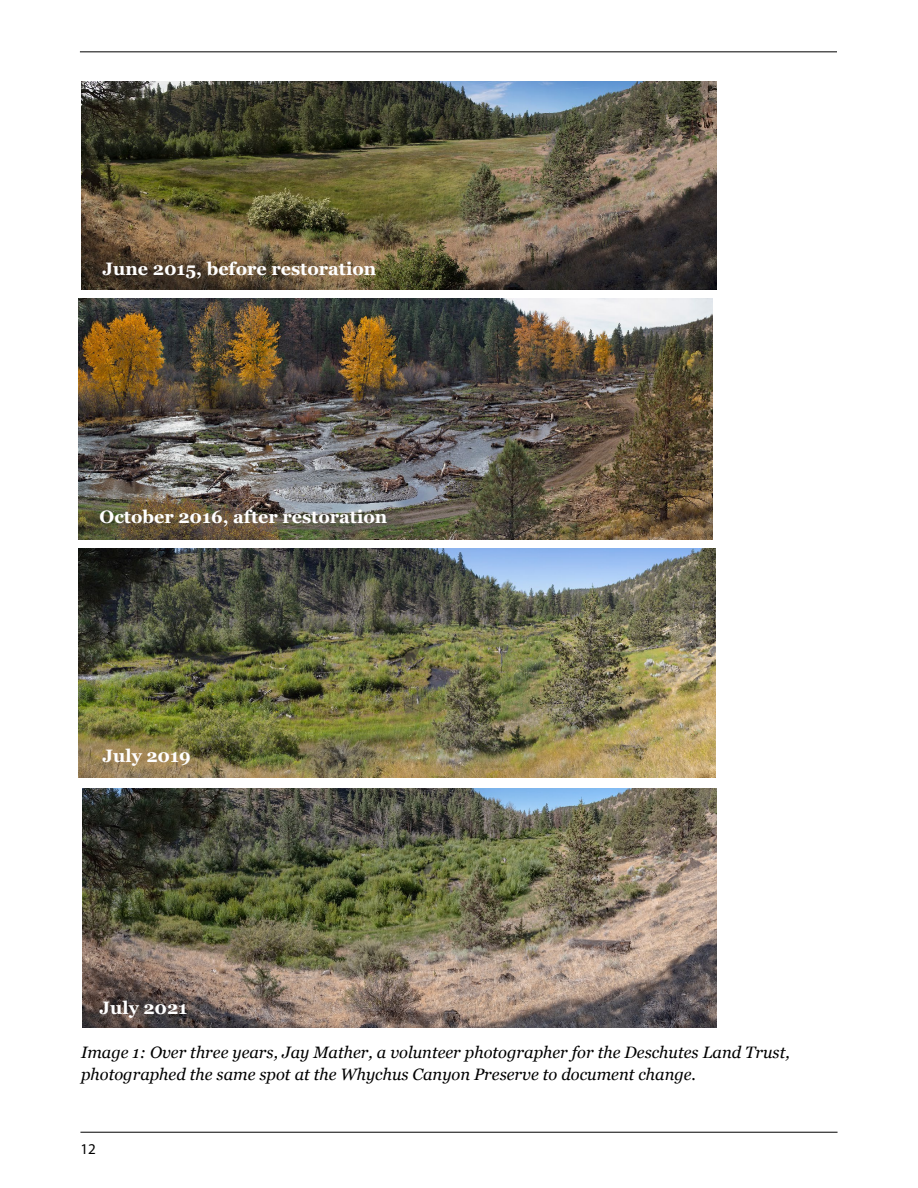
<style>
.page{position:relative;width:918px;height:1188px;background:#fff}
.page>*{position:absolute;margin:0;border:0;box-sizing:border-box;transform-origin:0 0}
.t1{font:700 18px "Georgia";color:#fff}
.t2{font:italic 16.5px/22.5px "Georgia";color:#000}
.t3{font:15px "Myriad Pro";color:#000}
</style>
<div class="page">
<hr style="left:80px;top:51px;width:757px;height:1px;background:#000">
<hr style="left:80px;top:1132px;width:758px;height:1px;background:#000">
<img style="left:82px;top:81px;width:634px;height:209px">
<img style="left:79px;top:298px;width:634px;height:242px">
<img style="left:79px;top:549px;width:636px;height:229px">
<img style="left:82px;top:788px;width:634px;height:240px">
<p class="t1" style="left:103px;top:257px;width:275px">June 2015, before restoration</p>
<p class="t1" style="left:100px;top:505px;width:289px">October 2016, after restoration</p>
<p class="t1" style="left:103px;top:744px;width:90px">July 2019</p>
<p class="t1" style="left:100px;top:996px;width:89px">July 2021</p>
<p class="t2" style="left:81px;top:1041px;width:710px">Image 1: Over three years, Jay Mather, a volunteer photographer for the Deschutes Land Trust, photographed the same spot at the Whychus Canyon Preserve to document change.</p>
<p class="t3" style="left:80px;top:1140px;width:17px">12</p>
</div>
